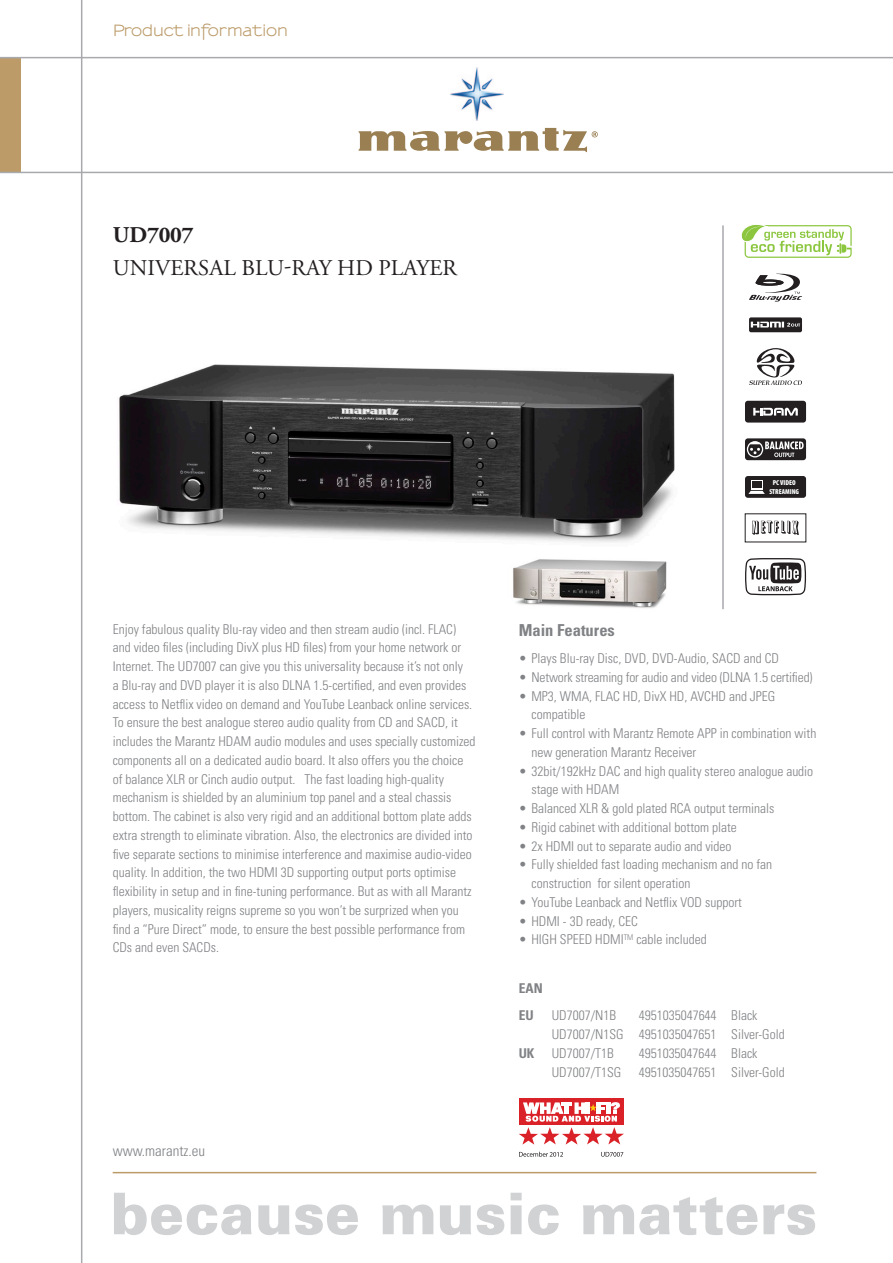
<style>
.page{position:relative;width:893px;height:1263px;background:#fff}
.page>*{position:absolute;margin:0;border:0;box-sizing:border-box;transform-origin:0 0}
.t1{font:22.5px "Adobe Garamond Pro";letter-spacing:.005em;color:#231f20}
.t2{font:700 22.5px "Adobe Garamond Pro";letter-spacing:-.01em;color:#231f20}
.t3{font:700 condensed 16.5px "Univers";color:#808285}
.t4{font:700 15px "Sansumi";letter-spacing:-.01em;color:#bc9b69}
.t5{font:300 condensed 15px "Univers";color:#808285}
.t6{font:300 condensed 13.5px/18.8px "Univers";color:#808285}
.t7{font:700 condensed 13.5px/27.3px "Univers";color:#808285}
.t8{font:900 condensed 7.2px/8.6px "Myriad Pro";color:#fff;text-align:center}
</style>
<div class="page">
<img style="left:119px;top:364px;width:556px;height:178px">
<div style="left:0;top:58px;width:21px;height:115px;background:#bc9b69"></div>
<svg style="left:114px;top:1193px;width:138px;height:42px"></svg>
<svg style="left:258px;top:1205px;width:31px;height:30px"></svg>
<svg style="left:295px;top:1204px;width:63px;height:31px"></svg>
<svg style="left:382px;top:1204px;width:51px;height:30px"></svg>
<svg style="left:440px;top:1205px;width:31px;height:30px"></svg>
<svg style="left:477px;top:1204px;width:27px;height:31px"></svg>
<svg style="left:511px;top:1193px;width:11px;height:41px"></svg>
<svg style="left:528px;top:1204px;width:31px;height:31px"></svg>
<svg style="left:583px;top:1197px;width:174px;height:38px"></svg>
<svg style="left:763px;top:1204px;width:52px;height:31px"></svg>
<hr style="left:113px;top:1172px;width:703px;height:1px;background:#bc9b69">
<hr style="left:0;top:57px;width:893px;height:1px;background:#a8a9ad">
<hr style="left:0;top:172px;width:893px;height:1px;background:#a8a9ad">
<hr style="left:81px;top:0;width:1px;height:1263px;background:#a8a9ad">
<svg style="left:359px;top:128px;width:239px;height:24px"></svg>
<img style="left:451px;top:68px;width:53px;height:52px">
<hr style="left:722px;top:225px;width:2px;height:384px;background:#a8a9ad">
<svg style="left:741px;top:224px;width:111px;height:34px"></svg>
<svg style="left:749px;top:274px;width:53px;height:28px"></svg>
<svg style="left:749px;top:348px;width:53px;height:37px"></svg>
<div style="left:749px;top:317px;width:53px;height:15px;background:#231f20;border-radius:2px"></div>
<svg style="left:751px;top:322px;width:49px;height:5px"></svg>
<div style="left:745px;top:401px;width:61px;height:22px;background:#231f20;border-radius:3px"></div>
<svg style="left:753px;top:408px;width:45px;height:8px"></svg>
<div style="left:745px;top:438px;width:61px;height:22px;background:#231f20;border-radius:3px"></div>
<svg style="left:747px;top:441px;width:57px;height:16px"></svg>
<img style="left:513px;top:559px;width:154px;height:49px">
<div style="left:745px;top:476px;width:61px;height:22px;background:#231f20;border-radius:3px"></div>
<div style="left:751px;top:480px;width:11px;height:10px;background:#fff"></div>
<svg style="left:748px;top:491px;width:17px;height:3px"></svg>
<div style="left:752px;top:481px;width:9px;height:7px;background:#231f20"></div>
<svg style="left:752px;top:521px;width:47px;height:14px"></svg>
<svg style="left:745px;top:558px;width:61px;height:37px"></svg>
<div style="left:519px;top:1098px;width:105px;height:27px;background:#da2128"></div>
<svg style="left:519px;top:1102px;width:105px;height:42px"></svg>
<svg style="left:519px;top:1152px;width:44px;height:5px"></svg>
<svg style="left:601px;top:1152px;width:22px;height:5px"></svg>
<p class="t4" style="left:113px;top:22px;width:177px">Product information</p>
<h1 class="t2" style="left:113px;top:221px;width:82px">UD7007</h1>
<h1 class="t1" style="left:113px;top:255px;width:346px">UNIVERSAL BLU-RAY HD PLAYER</h1>
<p class="t8" style="left:769px;top:479px;width:31px">PC VIDEO<br>STREAMING</p>
<p class="t6" style="left:113px;top:619px;width:364px">Enjoy fabulous quality Blu-ray video and then stream audio (incl. FLAC) and video files (including DivX plus HD files) from your home network or Internet. The UD7007 can give you this universality because it’s not only<br>a Blu-ray and DVD player it is also DLNA 1.5-certified, and even provides access to Netflix video on demand and YouTube Leanback online services.<br>To ensure the best analogue stereo audio quality from CD and SACD, it includes the Marantz HDAM audio modules and uses specially customized components all on a dedicated audio board. It also offers you the choice of balance XLR or Cinch audio output. The fast loading high-quality mechanism is shielded by an aluminium top panel and a steal chassis bottom. The cabinet is also very rigid and an additional bottom plate adds extra strength to eliminate vibration. Also, the electronics are divided into five separate sections to minimise interference and maximise audio-video quality. In addition, the two HDMI 3D supporting output ports optimise flexibility in setup and in fine-tuning performance. But as with all Marantz players, musicality reigns supreme so you won’t be surprized when you find a “Pure Direct” mode, to ensure the best possible performance from CDs and even SACDs.</p>
<p class="t3" style="left:519px;top:620px;width:98px">Main Features</p>
<p class="t6" style="left:519px;top:649px;width:262px">• Plays Blu-ray Disc, DVD, DVD-Audio, SACD and CD</p>
<p class="t6" style="left:519px;top:667px;width:295px">• Network streaming for audio and video (DLNA 1.5 certified)</p>
<p class="t6" style="left:531px;top:686px;width:245px;text-indent:-13px">• MP3, WMA, FLAC HD, DivX HD, AVCHD and JPEG compatible</p>
<p class="t6" style="left:531px;top:724px;width:286px;text-indent:-13px">• Full control with Marantz Remote APP in combination with new generation Marantz Receiver</p>
<p class="t6" style="left:531px;top:761px;width:283px;text-indent:-13px">• 32bit/192kHz DAC and high quality stereo analogue audio stage with HDAM</p>
<p class="t6" style="left:519px;top:799px;width:257px">• Balanced XLR &amp; gold plated RCA output terminals</p>
<p class="t6" style="left:519px;top:817px;width:220px">• Rigid cabinet with additional bottom plate</p>
<p class="t6" style="left:519px;top:836px;width:214px">• 2x HDMI out to separate audio and video</p>
<p class="t6" style="left:531px;top:855px;width:242px;text-indent:-13px">• Fully shielded fast loading mechanism and no fan construction for silent operation</p>
<p class="t6" style="left:519px;top:892px;width:225px">• YouTube Leanback and Netflix VOD support</p>
<p class="t6" style="left:519px;top:911px;width:121px">• HDMI - 3D ready, CEC</p>
<p class="t6" style="left:519px;top:930px;width:190px">• HIGH SPEED HDMI<sup>TM</sup> cable included</p>
<p class="t7" style="left:519px;top:974px;width:26px">EAN<br>EU</p>
<p class="t6" style="left:552px;top:1006px;width:235px;text-indent:87px">4951035047644 Black<br>UD7007/N1SG 4951035047651 Silver-Gold</p>
<p class="t6" style="left:552px;top:1006px;width:66px">UD7007/N1B</p>
<p class="t5" style="left:113px;top:1141px;width:94px">www.marantz.eu</p>
<p class="t7" style="left:519px;top:1039px;width:17px">UK</p>
<p class="t6" style="left:552px;top:1043px;width:64px">UD7007/T1B</p>
<p class="t6" style="left:639px;top:1043px;width:120px">4951035047644 Black</p>
<p class="t6" style="left:552px;top:1062px;width:71px">UD7007/T1SG</p>
<p class="t6" style="left:639px;top:1062px;width:148px">4951035047651 Silver-Gold</p>
</div>
